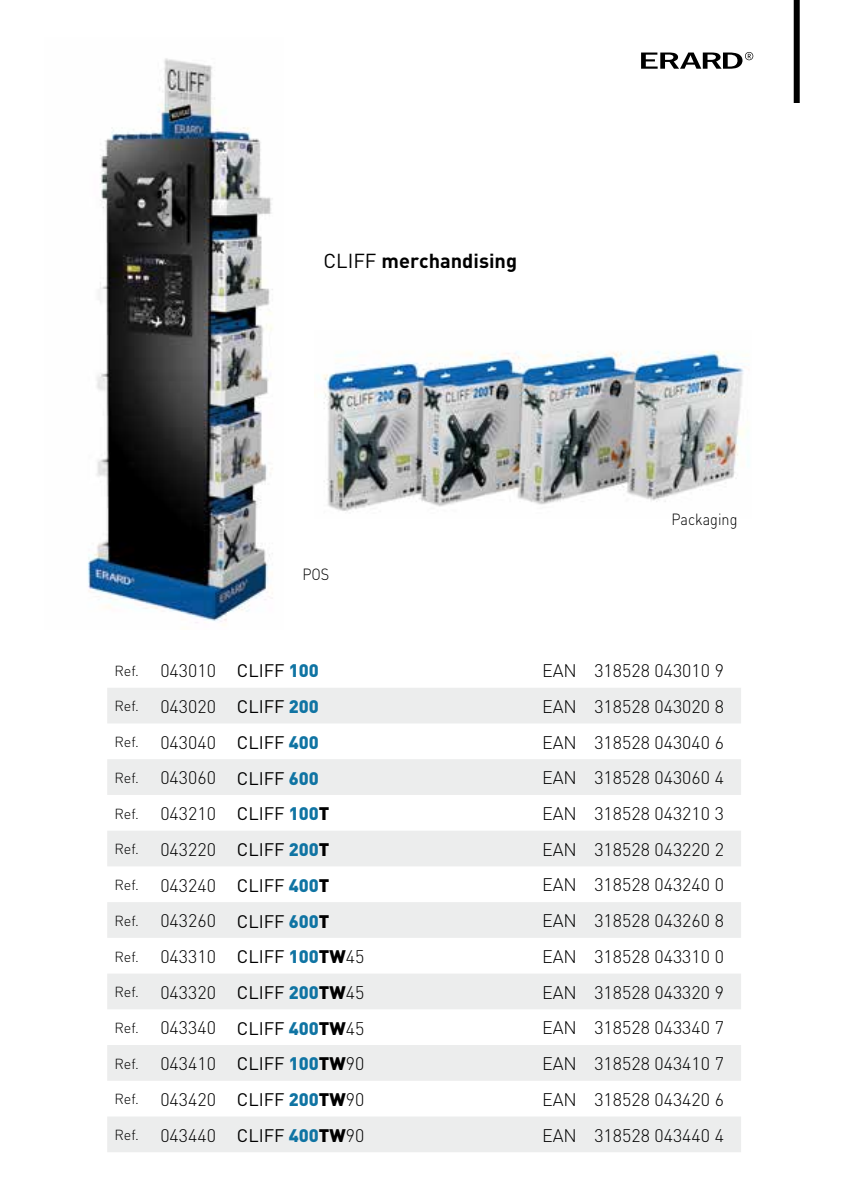
<style>
.page{position:relative;width:851px;height:1191px;background:#fff}
.page>*{position:absolute;margin:0;border:0;box-sizing:border-box;transform-origin:0 0}
.t1{font:700 20px "DIN";color:#000}
.t2{font:300 18px/35.8px "DIN";color:#000}
.t3{font:300 16px "DIN";color:#000;scale:.9 1}
.s1{font-weight:400}
.s2{font-size:14.4px}
.s3{font-weight:900;color:#1074a3}
.s4{font-weight:900}
</style>
<div class="page">
<svg style="left:641px;top:52px;width:112px;height:17px"></svg>
<div style="left:793px;top:0;width:6px;height:103px;background:#000"></div>
<img style="left:87px;top:58px;width:186px;height:568px">
<img style="left:322px;top:351px;width:427px;height:161px">
<svg style="left:107px;top:688px;width:634px;height:464px;fill:#eceded"></svg>
<p class="t1" style="left:323px;top:248px;width:195px"><span class="s1">CLIFF</span> merchandising</p>
<p class="t3" style="left:302px;top:564px;width:31px">POS</p>
<p class="t2" style="left:114px;top:652px;width:251px"><span class="s2">Ref.</span> 043010 <span class="s1">CLIFF</span> <span class="s3">100<br></span><span class="s2">Ref.</span> 043020 <span class="s1">CLIFF</span> <span class="s3">200<br></span><span class="s2">Ref.</span> 043040 <span class="s1">CLIFF</span> <span class="s3">400<br></span><span class="s2">Ref.</span> 043060 <span class="s1">CLIFF</span> <span class="s3">600<br></span><span class="s2">Ref.</span> 043210 <span class="s1">CLIFF</span> <span class="s3">100</span><span class="s4">T<br></span><span class="s2">Ref.</span> 043220 <span class="s1">CLIFF</span> <span class="s3">200</span><span class="s4">T<br></span><span class="s2">Ref.</span> 043240 <span class="s1">CLIFF</span> <span class="s3">400</span><span class="s4">T<br></span><span class="s2">Ref.</span> 043260 <span class="s1">CLIFF</span> <span class="s3">600</span><span class="s4">T<br></span><span class="s2">Ref.</span> 043310 <span class="s1">CLIFF</span> <span class="s3">100</span><span class="s4">TW</span>45<br><span class="s2">Ref.</span> 043320 <span class="s1">CLIFF</span> <span class="s3">200</span><span class="s4">TW</span>45<br><span class="s2">Ref.</span> 043340 <span class="s1">CLIFF</span> <span class="s3">400</span><span class="s4">TW</span>45<br><span class="s2">Ref.</span> 043410 <span class="s1">CLIFF</span> <span class="s3">100</span><span class="s4">TW</span>90<br><span class="s2">Ref.</span> 043420 <span class="s1">CLIFF</span> <span class="s3">200</span><span class="s4">TW</span>90<br><span class="s2">Ref.</span> 043440 <span class="s1">CLIFF</span> <span class="s3">400</span><span class="s4">TW</span>90</p>
<p class="t3" style="left:671px;top:509px;width:75px">Packaging</p>
<p class="t2" style="left:542px;top:652px;width:183px;text-align:justify">EAN 318528 043010 9<br>EAN 318528 043020 8<br>EAN 318528 043040 6<br>EAN 318528 043060 4<br>EAN 318528 043210 3<br>EAN 318528 043220 2<br>EAN 318528 043240 0<br>EAN 318528 043260 8<br>EAN 318528 043310 0<br>EAN 318528 043320 9<br>EAN 318528 043340 7<br>EAN 318528 043410 7<br>EAN 318528 043420 6<br>EAN 318528 043440 4</p>
</div>
